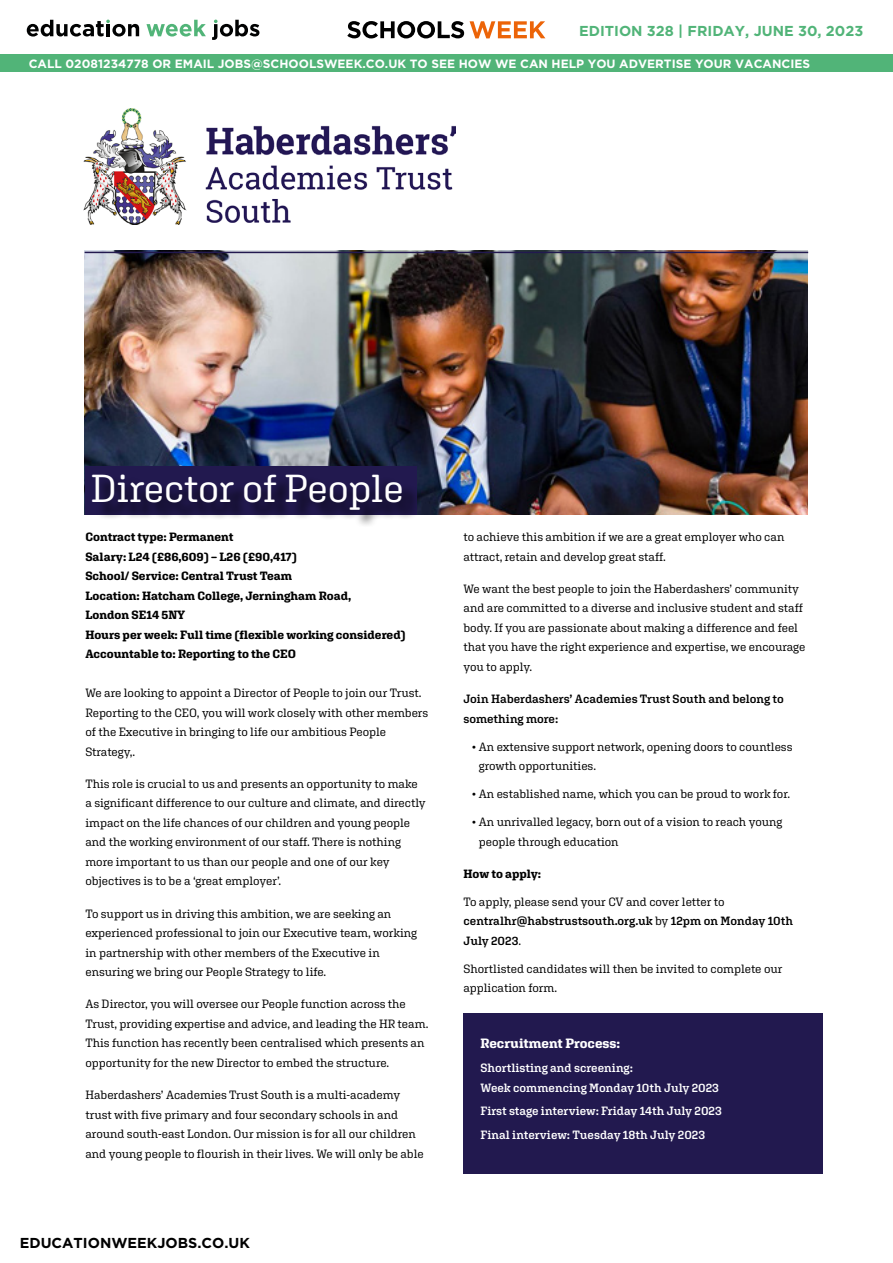
<style>
.page{position:relative;width:893px;height:1263px;background:#fff}
.page>*{position:absolute;margin:0;border:0;box-sizing:border-box;transform-origin:0 0}
.t1{font:39px "Aglet Slab";letter-spacing:-.005em;color:#fff}
.t2{font:700 14.4px "Gotham HTF";color:#51b478}
.t3{font:700 14.4px "Gotham HTF";color:#000}
.t4{font:700 13.5px "Aglet Slab";color:#fff}
.t5{font:12px/19.5px "Aglet Slab";letter-spacing:-.005em;color:#000}
.t6{font:700 12px/19.5px "Aglet Slab";color:#000}
.t7{font:600 12px/19.5px "Aglet Slab";color:#000}
.t8{font:600 12px/19.5px "Aglet Slab";color:#fff}
.t9{font:700 12px "Gotham HTF";color:#fff}
.s1{font-weight:400}
</style>
<div class="page">
<div style="left:0;top:54px;width:893px;height:17px;background:#51b478"></div>
<svg style="left:27px;top:20px;width:112px;height:17px"></svg>
<svg style="left:146px;top:20px;width:60px;height:17px"></svg>
<svg style="left:212px;top:20px;width:47px;height:20px"></svg>
<svg style="left:347px;top:21px;width:117px;height:17px"></svg>
<svg style="left:470px;top:21px;width:75px;height:17px"></svg>
<div style="left:463px;top:1013px;width:360px;height:160px;background:#22194f"></div>
<img style="left:84px;top:251px;width:723px;height:263px">
<img style="left:84px;top:108px;width:371px;height:116px">
<div style="left:85px;top:466px;width:332px;height:48px;background:#22194f"></div>
<div style="left:95px;top:477px;width:325px;height:51px;background:#000;opacity:.75"></div>
<hr style="left:85px;top:252px;width:723px;height:1px;background:#22194f">
<p class="t2" style="left:579px;top:22px;width:286px">EDITION 328 | FRIDAY, JUNE 30, 2023</p>
<p class="t9" style="left:29px;top:56px;width:783px">CALL 02081234778 OR EMAIL JOBS@SCHOOLSWEEK.CO.UK TO SEE HOW WE CAN HELP YOU ADVERTISE YOUR VACANCIES</p>
<h1 class="t1" style="left:91px;top:465px;width:315px">Director of People</h1>
<p class="t6" style="left:85px;top:527px;width:322px">Contract type: Permanent<br>Salary: L24 (£86,609) – L26 (£90,417)<br>School/ Service: Central Trust Team<br>Location: Hatcham College, Jerningham Road,<br>London SE14 5NY<br>Hours per week: Full time (flexible working considered)<br>Accountable to: Reporting to the CEO</p>
<p class="t5" style="left:85px;top:683px;width:344px">We are looking to appoint a Director of People to join our Trust.<br>Reporting to the CEO, you will work closely with other members of the Executive in bringing to life our ambitious People Strategy,.</p>
<p class="t5" style="left:85px;top:774px;width:342px">This role is crucial to us and presents an opportunity to make a significant difference to our culture and climate, and directly impact on the life chances of our children and young people and the working environment of our staff. There is nothing more important to us than our people and one of our key objectives is to be a ‘great employer’.</p>
<p class="t5" style="left:85px;top:903px;width:333px">To support us in driving this ambition, we are seeking an experienced professional to join our Executive team, working in partnership with other members of the Executive in ensuring we bring our People Strategy to life.</p>
<p class="t5" style="left:85px;top:994px;width:345px">As Director, you will oversee our People function across the Trust, providing expertise and advice, and leading the HR team.<br>This function has recently been centralised which presents an opportunity for the new Director to embed the structure.</p>
<p class="t5" style="left:85px;top:1085px;width:340px">Haberdashers’ Academies Trust South is a multi-academy trust with five primary and four secondary schools in and around south-east London. Our mission is for all our children and young people to flourish in their lives. We will only be able</p>
<p class="t3" style="left:20px;top:1234px;width:232px">EDUCATIONWEEKJOBS.CO.UK</p>
<p class="t5" style="left:463px;top:527px;width:323px">to achieve this ambition if we are a great employer who can attract, retain and develop great staff.</p>
<p class="t5" style="left:463px;top:579px;width:343px">We want the best people to join the Haberdashers’ community and are committed to a diverse and inclusive student and staff body. If you are passionate about making a difference and feel that you have the right experience and expertise, we encourage you to apply.</p>
<p class="t7" style="left:463px;top:689px;width:322px">Join Haberdashers’ Academies Trust South and belong to something more:</p>
<p class="t5" style="left:479px;top:736px;width:315px;text-indent:-7px">• An extensive support network, opening doors to countless growth opportunities.</p>
<p class="t5" style="left:472px;top:784px;width:320px">• An established name, which you can be proud to work for.</p>
<p class="t5" style="left:479px;top:812px;width:305px;text-indent:-7px">• An unrivalled legacy, born out of a vision to reach young people through education</p>
<p class="t6" style="left:463px;top:864px;width:79px">How to apply:</p>
<p class="t7" style="left:463px;top:892px;width:331px"><span class="s1">To apply, please send your CV and cover letter to </span>centralhr@habstrustsouth.org.uk <span class="s1">by</span> 12pm on Monday 10th<br>July 2023<span class="s1">.</span></p>
<p class="t5" style="left:463px;top:959px;width:321px">Shortlisted candidates will then be invited to complete our application form.</p>
<p class="t4" style="left:480px;top:1035px;width:141px">Recruitment Process:</p>
<p class="t8" style="left:480px;top:1058px;width:240px">Shortlisting and screening:<br>Week commencing Monday 10th July 2023</p>
<p class="t8" style="left:480px;top:1099px;width:243px;line-height:23.7px">First stage interview: Friday 14th July 2023<br>Final interview: Tuesday 18th July 2023</p>
</div>
